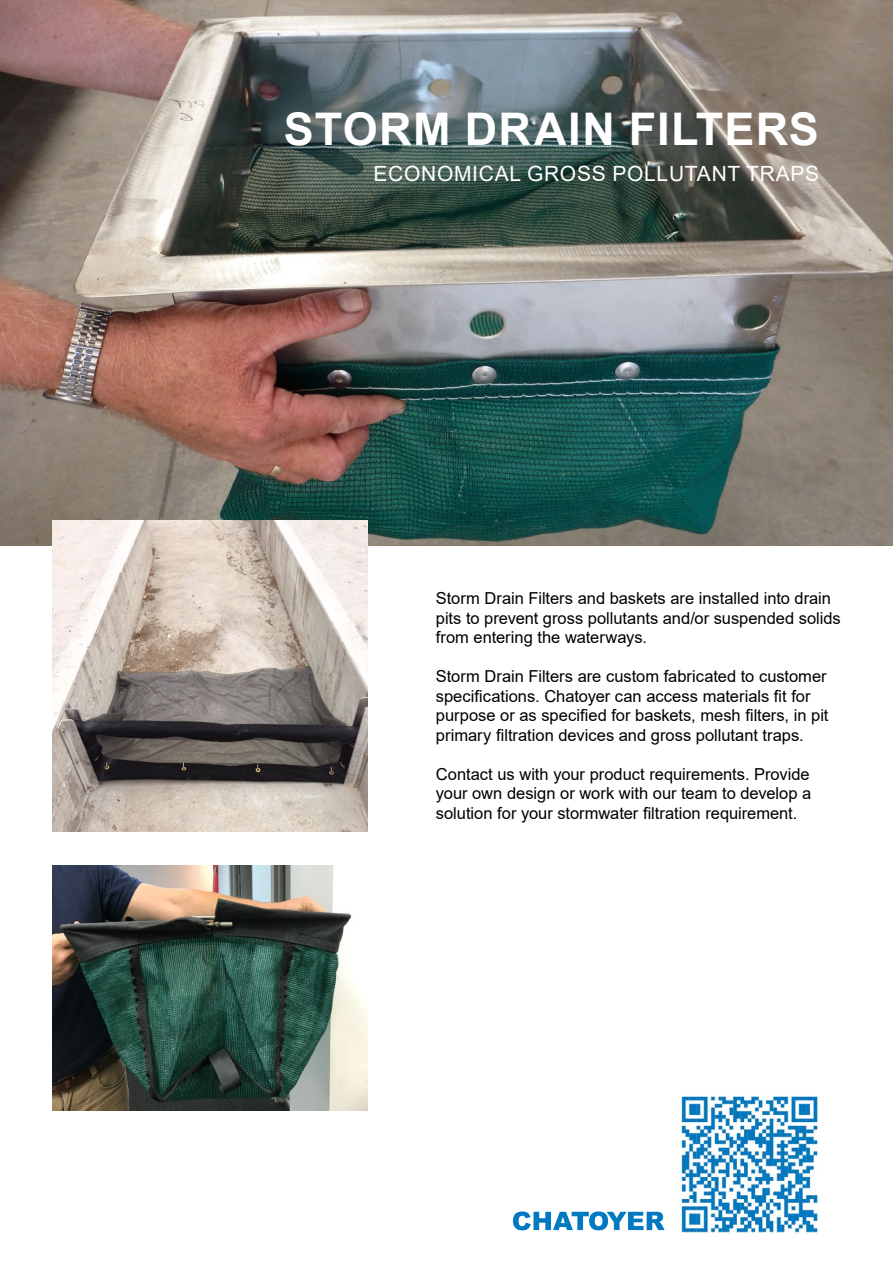
<style>
.page{position:relative;width:893px;height:1263px;background:#fff}
.page>*{position:absolute;margin:0;border:0;box-sizing:border-box;transform-origin:0 0}
.t1{font:700 45px "Arial";letter-spacing:.03em;color:#fff}
.t2{font:21px "Arial";letter-spacing:.035em;color:#fff}
.t3{font:16.5px/19.5px "Arial";color:#000}
</style>
<div class="page">
<img style="left:0;top:0;width:893px;height:545px">
<img style="left:52px;top:521px;width:315px;height:310px">
<img style="left:52px;top:865px;width:315px;height:245px">
<img style="left:681px;top:1096px;width:137px;height:137px">
<svg style="left:513px;top:1211px;width:152px;height:19px"></svg>
<h1 class="t1" style="left:284px;top:103px;width:536px">STORM DRAIN FILTERS</h1>
<p class="t2" style="left:373px;top:159px;width:447px">ECONOMICAL GROSS POLLUTANT TRAPS</p>
<p class="t3" style="left:436px;top:590px;width:407px">Storm Drain Filters and baskets are installed into drain pits to prevent gross pollutants and/or suspended solids from entering the waterways.</p>
<p class="t3" style="left:436px;top:668px;width:394px">Storm Drain Filters are custom fabricated to customer specifications. Chatoyer can access materials fit for purpose or as specified for baskets, mesh filters, in pit primary filtration devices and gross pollutant traps.</p>
<p class="t3" style="left:436px;top:764px;width:377px;text-align:justify">Contact us with your product requirements. Provide your own design or work with our team to develop a solution for your stormwater filtration requirement.</p>
</div>
